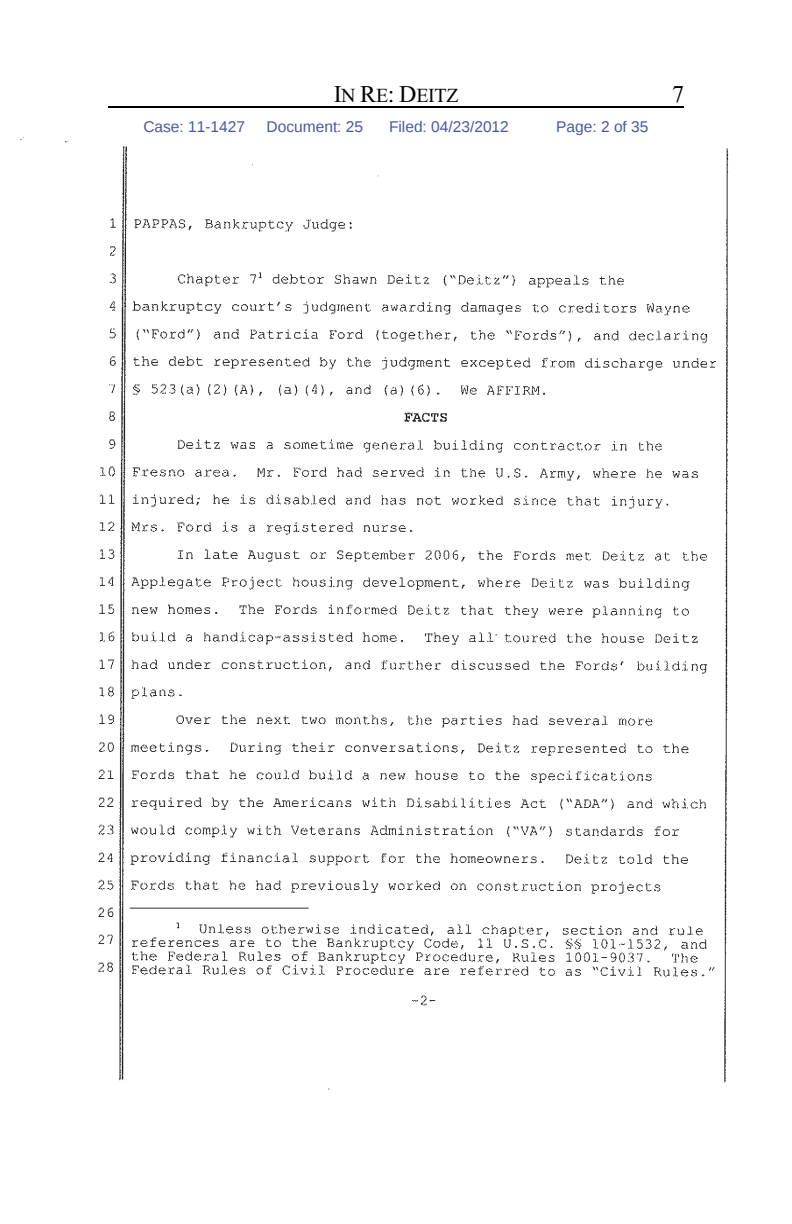
<style>
.page{position:relative;width:792px;height:1224px;background:#fff}
.page>*{position:absolute;margin:0;border:0;box-sizing:border-box;transform-origin:0 0}
.t1{font:24px "Times New Roman";color:#000}
.t2{font:20px "Times New Roman";color:#000}
.t3{font:15.6px "Liberation Sans";color:#4757a6}
.s1{font-size:24px}
</style>
<div class="page">
<img style="left:20px;top:106px;width:709px;height:984px">
<hr style="left:108px;top:107px;width:576px;height:1px;background:#000">
<p class="t2" style="left:334px;top:88px;width:126px"><span class="s1">I</span>N <span class="s1">R</span>E<span class="s1">: D</span>EITZ</p>
<h1 class="t1" style="left:672px;top:85px;width:13px">7</h1>
<p class="t3" style="left:143px;top:118px;width:103px">Case: 11-1427</p>
<p class="t3" style="left:267px;top:118px;width:98px">Document: 25</p>
<p class="t3" style="left:389px;top:118px;width:121px">Filed: 04/23/2012</p>
<p class="t3" style="left:556px;top:118px;width:94px">Page: 2 of 35</p>
</div>
